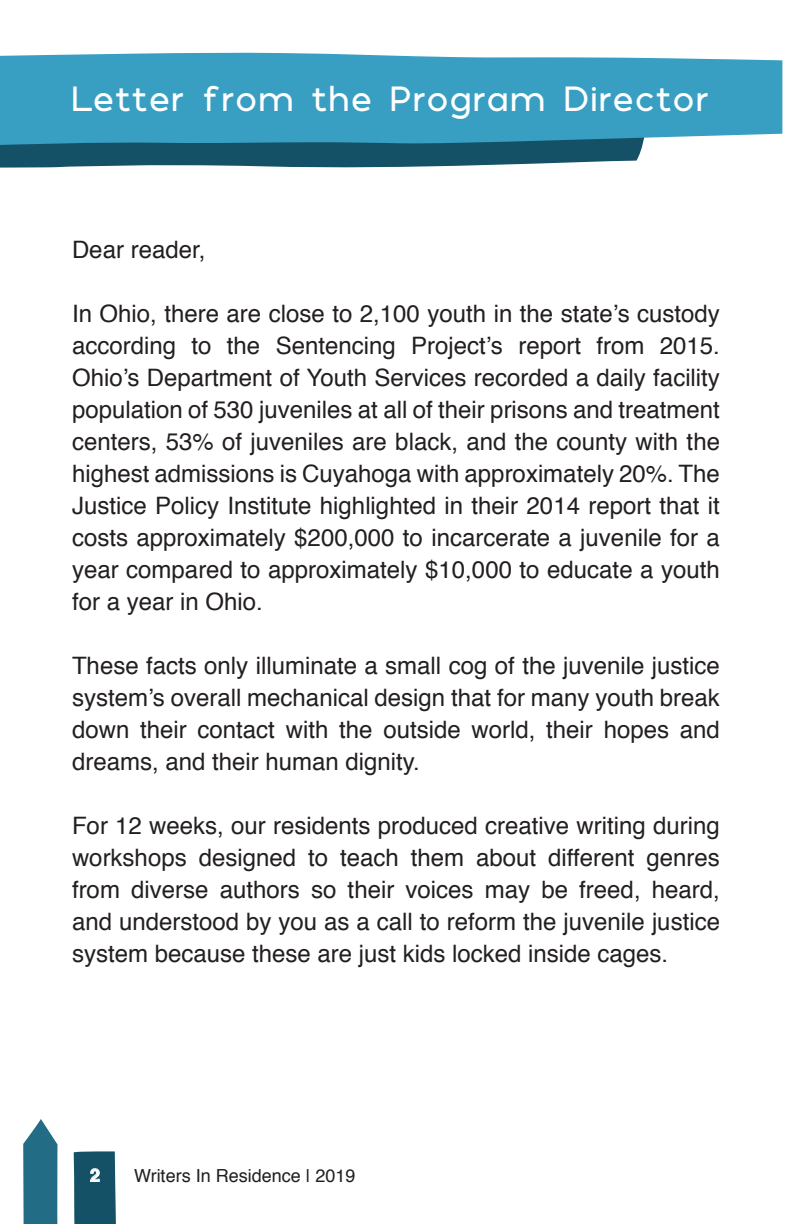
<style>
.page{position:relative;width:792px;height:1224px;background:#fff}
.page>*{position:absolute;margin:0;border:0;box-sizing:border-box;transform-origin:0 0}
.t1{font:36px "Polly";color:#fff}
.t2{font:24px/32px "Helvetica";color:#231f20;text-align:justify}
.t3{font:18px "Helvetica";color:#231f20}
.t4{font:700 18px "Helvetica";color:#fff}
</style>
<div class="page">
<svg style="left:23px;top:1119px;width:35px;height:105px;background:#428196"></svg>
<svg style="left:74px;top:1151px;width:42px;height:73px;background:#1f596d"></svg>
<svg style="left:0;top:146px;width:643px;height:22px;background:#2f6578"></svg>
<svg style="left:0;top:52px;width:782px;height:94px;background:#42a2c2"></svg>
<h1 class="t1" style="left:71px;top:76px;width:641px">Letter from the Program Director</h1>
<p class="t2" style="left:72px;top:236px;width:135px">Dear reader,</p>
<p class="t2" style="left:72px;top:300px;width:650px">In Ohio, there are close to 2,100 youth in the state’s custody according to the Sentencing Project’s report from 2015.<br>Ohio’s Department of Youth Services recorded a daily facility population of 530 juveniles at all of their prisons and treatment centers, 53% of juveniles are black, and the county with the highest admissions is Cuyahoga with approximately 20%. The Justice Policy Institute highlighted in their 2014 report that it costs approximately $200,000 to incarcerate a juvenile for a year compared to approximately $10,000 to educate a youth for a year in Ohio.</p>
<p class="t2" style="left:72px;top:652px;width:649px">These facts only illuminate a small cog of the juvenile justice system’s overall mechanical design that for many youth break down their contact with the outside world, their hopes and dreams, and their human dignity.</p>
<p class="t2" style="left:72px;top:812px;width:650px">For 12 weeks, our residents produced creative writing during workshops designed to teach them about different genres from diverse authors so their voices may be freed, heard, and understood by you as a call to reform the juvenile justice system because these are just kids locked inside cages.</p>
<p class="t4" style="left:90px;top:1168px;width:12px">2</p>
<p class="t3" style="left:134px;top:1168px;width:223px">Writers In Residence | 2019</p>
</div>
